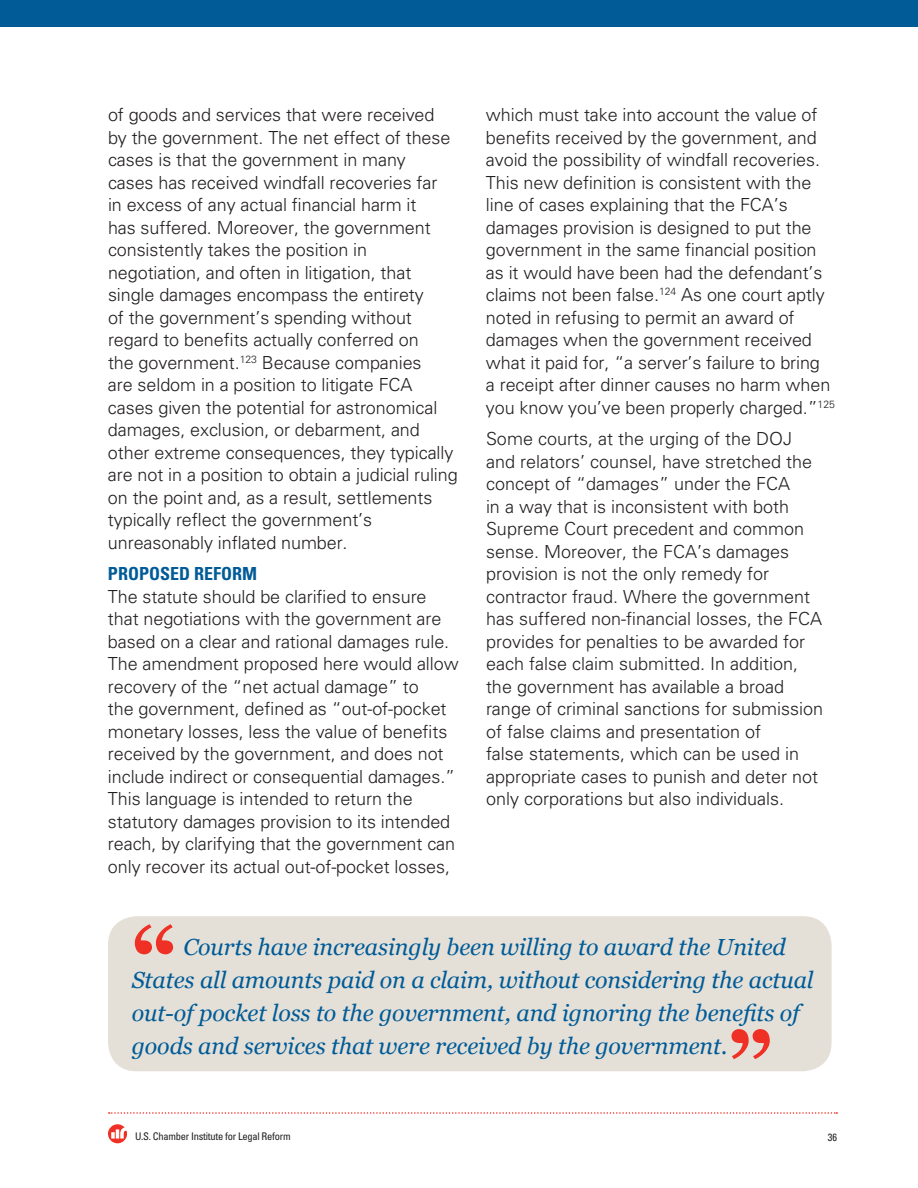
<style>
.page{position:relative;width:918px;height:1188px;background:#fff}
.page>*{position:absolute;margin:0;border:0;box-sizing:border-box;transform-origin:0 0}
.t1{font:700 87.75px "Georgia";color:#ee3124}
.t2{font:italic 23.25px/33px "Georgia";letter-spacing:-.005em;color:#005b97}
.t3{font:300 18px/22.5px "Univers LT Std";letter-spacing:-.005em;color:#231f20}
.t4{font:700 condensed 18px "Univers LT Std";color:#005b97}
.t5{font:condensed 10.5px "Univers LT Std";letter-spacing:-.025em;color:#231f20}
</style>
<div class="page">
<svg style="left:108px;top:1124px;width:19px;height:19px"></svg>
<svg style="left:109px;top:1112px;width:728px;height:2px"></svg>
<div style="left:0;top:0;width:918px;height:27px;background:#005b97"></div>
<div style="left:108px;top:916px;width:724px;height:155px;background:#e4e0d8;border-radius:29px"></div>
<p class="t3" style="left:108px;top:103px;width:351px">of goods and services that were received by the government. The net effect of these cases is that the government in many<br>cases has received windfall recoveries far<br>in excess of any actual financial harm it<br>has suffered. Moreover, the government consistently takes the position in negotiation, and often in litigation, that single damages encompass the entirety<br>of the government’s spending without regard to benefits actually conferred on<br>the government.<sup>123</sup> Because companies<br>are seldom in a position to litigate FCA cases given the potential for astronomical damages, exclusion, or debarment, and other extreme consequences, they typically are not in a position to obtain a judicial ruling on the point and, as a result, settlements typically reflect the government’s unreasonably inflated number.</p>
<p class="t4" style="left:108px;top:563px;width:151px">PROPOSED REFORM</p>
<p class="t3" style="left:108px;top:585px;width:352px">The statute should be clarified to ensure that negotiations with the government are based on a clear and rational damages rule.<br>The amendment proposed here would allow recovery of the “net actual damage” to<br>the government, defined as “out-of-pocket monetary losses, less the value of benefits received by the government, and does not include indirect or consequential damages.” This language is intended to return the statutory damages provision to its intended reach, by clarifying that the government can only recover its actual out-of-pocket losses,</p>
<p class="t3" style="left:486px;top:103px;width:351px">which must take into account the value of benefits received by the government, and avoid the possibility of windfall recoveries.<br>This new definition is consistent with the line of cases explaining that the FCA’s damages provision is designed to put the government in the same financial position as it would have been had the defendant’s claims not been false.<sup>124</sup> As one court aptly noted in refusing to permit an award of damages when the government received what it paid for, “a server’s failure to bring<br>a receipt after dinner causes no harm when you know you’ve been properly charged.”<sup>125</sup></p>
<p class="t3" style="left:486px;top:427px;width:339px">Some courts, at the urging of the DOJ and relators’ counsel, have stretched the concept of “damages” under the FCA<br>in a way that is inconsistent with both Supreme Court precedent and common sense. Moreover, the FCA’s damages provision is not the only remedy for contractor fraud. Where the government has suffered non-financial losses, the FCA provides for penalties to be awarded for each false claim submitted. In addition, the government has available a broad range of criminal sanctions for submission of false claims and presentation of<br>false statements, which can be used in appropriate cases to punish and deter not only corporations but also individuals.</p>
<h1 class="t1" style="left:132px;top:903px;width:47px">“</h1>
<p class="t2" style="left:132px;top:931px;width:683px;text-indent:52px">Courts have increasingly been willing to award the United States all amounts paid on a claim, without considering the actual out-of pocket loss to the government, and ignoring the benefits of goods and services that were received by the government.</p>
<h1 class="t1" style="left:727px;top:1008px;width:47px">”</h1>
<p class="t5" style="left:135px;top:1130px;width:157px">U.S. Chamber Institute for Legal Reform</p>
<p class="t5" style="left:828px;top:1130px;width:11px">36</p>
</div>
